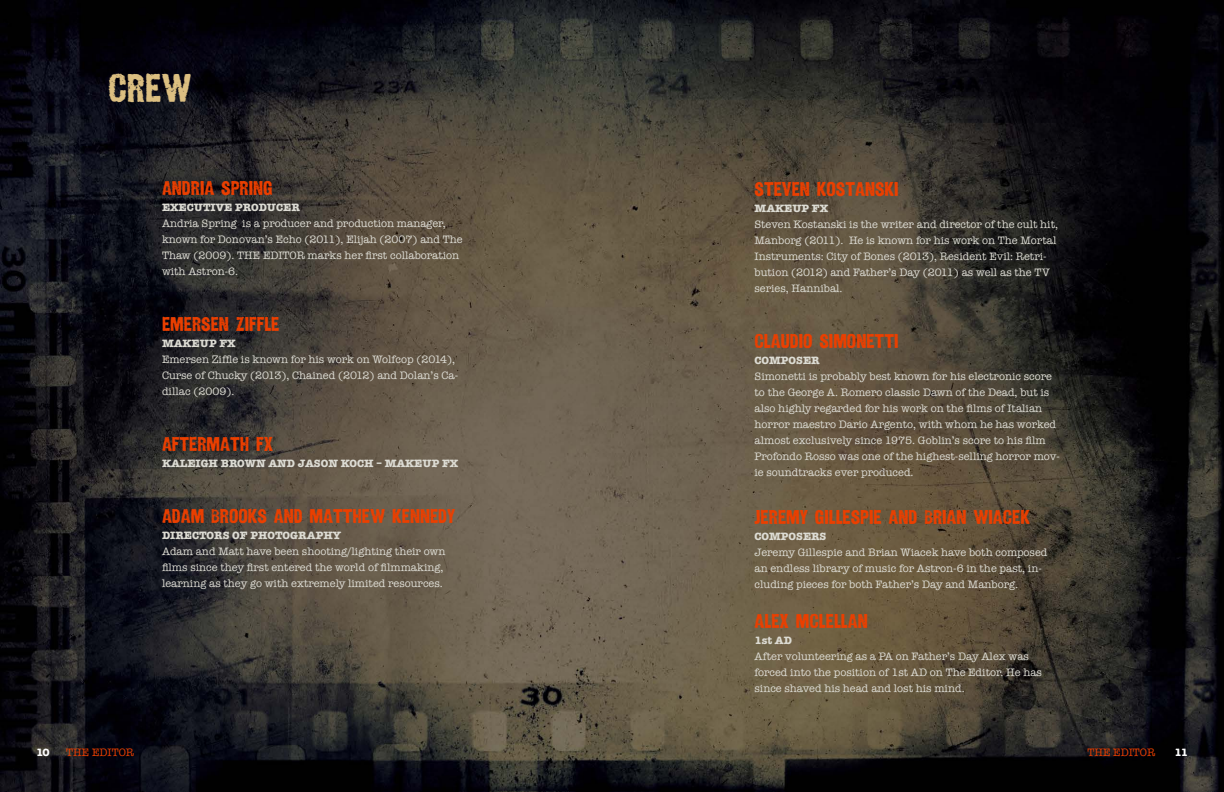
<style>
.page{position:relative;width:1224px;height:792px;background:#fff}
.page>*{position:absolute;margin:0;border:0;box-sizing:border-box;transform-origin:0 0}
.t1{font:40px "Asphaltum WF";color:#dcbf81}
.t2{font:20px "Asphaltum WF";color:#eb3f00}
.t3{font:11px/16px "American Typewriter";color:#dddcd4}
.t4{font:700 11px "American Typewriter";color:#dddcd4}
.t5{font:11px "American Typewriter";color:#eb3f00}
.t6{font:700 11px "American Typewriter";color:#fff}
</style>
<div class="page">
<img style="left:0;top:0;width:1224px;height:792px">
<h1 class="t1" style="left:108px;top:73px;width:85px">CREW</h1>
<h2 class="t2" style="left:162px;top:181px;width:112px">ANDRIA SPRING</h2>
<p class="t4" style="left:162px;top:198px;width:139px">EXECUTIVE PRODUCER</p>
<p class="t3" style="left:162px;top:215px;width:302px">Andria Spring is a producer and production manager, known for Donovan’s Echo (2011), Elijah (2007) and The Thaw (2009). THE EDITOR marks her first collaboration with Astron-6.</p>
<h2 class="t2" style="left:162px;top:317px;width:119px">EMERSEN ZIFFLE</h2>
<p class="t4" style="left:162px;top:334px;width:75px">MAKEUP FX</p>
<p class="t3" style="left:162px;top:351px;width:298px">Emersen Ziffle is known for his work on Wolfcop (2014),<br>Curse of Chucky (2013), Chained (2012) and Dolan’s Ca&shy;dillac (2009).</p>
<h2 class="t2" style="left:162px;top:437px;width:113px">AFTERMATH FX</h2>
<p class="t4" style="left:162px;top:454px;width:298px">KALEIGH BROWN AND JASON KOCH – MAKEUP FX</p>
<h2 class="t2" style="left:162px;top:509px;width:295px">ADAM BROOKS AND MATTHEW KENNEDY</h2>
<p class="t4" style="left:162px;top:526px;width:180px">DIRECTORS OF PHOTOGRAPHY</p>
<p class="t3" style="left:162px;top:543px;width:285px">Adam and Matt have been shooting/lighting their own films since they first entered the world of filmmaking, learning as they go with extremely limited resources.</p>
<h2 class="t2" style="left:755px;top:181px;width:146px">STEVEN KOSTANSKI</h2>
<p class="t4" style="left:755px;top:199px;width:75px">MAKEUP FX</p>
<p class="t3" style="left:755px;top:216px;width:305px">Steven Kostanski is the writer and director of the cult hit, Manborg (2011). He is known for his work on The Mortal Instruments: City of Bones (2013), Resident Evil: Retri&shy;bution (2012) and Father’s Day (2011) as well as the TV series, Hannibal.</p>
<h2 class="t2" style="left:755px;top:333px;width:145px">CLAUDIO SIMONETTI</h2>
<p class="t4" style="left:755px;top:351px;width:67px">COMPOSER</p>
<p class="t3" style="left:755px;top:368px;width:307px">Simonetti is probably best known for his electronic score to the George A. Romero classic Dawn of the Dead, but is also highly regarded for his work on the films of Italian horror maestro Dario Argento, with whom he has worked almost exclusively since 1975. Goblin’s score to his film Profondo Rosso was one of the highest-selling horror mov&shy;ie soundtracks ever produced.</p>
<h2 class="t2" style="left:755px;top:509px;width:277px">JEREMY GILLESPIE AND BRIAN WIACEK</h2>
<p class="t4" style="left:755px;top:527px;width:73px">COMPOSERS</p>
<p class="t3" style="left:755px;top:544px;width:294px">Jeremy Gillespie and Brian Wiacek have both composed an endless library of music for Astron-6 in the past, in&shy;cluding pieces for both Father’s Day and Manborg.</p>
<h2 class="t2" style="left:755px;top:613px;width:115px">ALEX MCLELLAN</h2>
<p class="t4" style="left:755px;top:631px;width:39px">1st AD</p>
<p class="t3" style="left:755px;top:648px;width:289px">After volunteering as a PA on Father’s Day Alex was forced into the position of 1st AD on The Editor. He has since shaved his head and lost his mind.</p>
<p class="t6" style="left:36px;top:743px;width:15px">10</p>
<p class="t5" style="left:66px;top:744px;width:69px">THE EDITOR</p>
<p class="t5" style="left:1088px;top:744px;width:69px">THE EDITOR</p>
<p class="t6" style="left:1174px;top:743px;width:15px">11</p>
</div>
